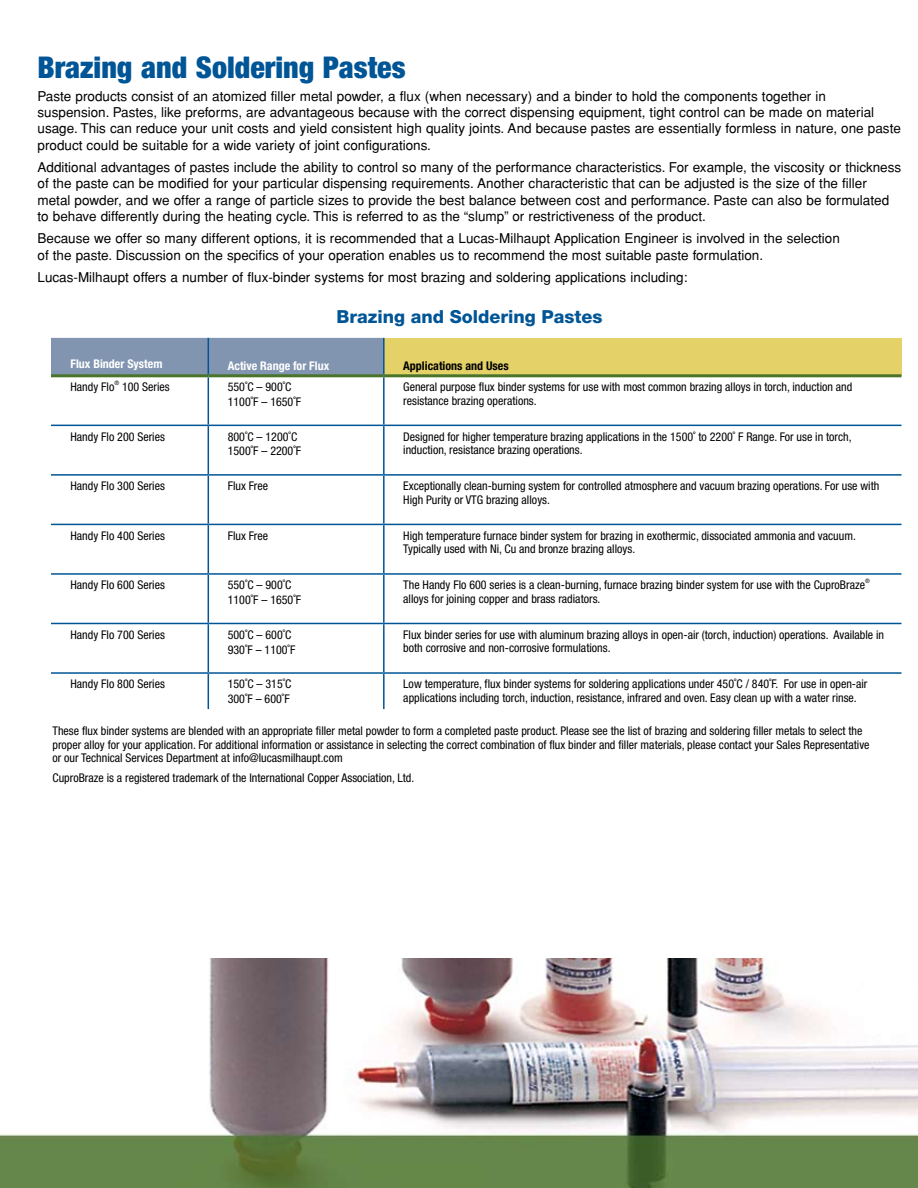
<style>
.page{position:relative;width:918px;height:1188px;background:#fff}
.page>*{position:absolute;margin:0;border:0;box-sizing:border-box;transform-origin:0 0}
.t1{font:900 condensed 30px "Helvetica Neue";color:#005596}
.t2{font:800 18px "Helvetica Neue";color:#005596}
.t3{font:13.5px/16.2px "Helvetica";color:#000}
.t4{font:condensed 12px/13.5px "Helvetica Neue";color:#000}
.t5{font:700 condensed 12px "Helvetica Neue";color:#fff}
.t6{font:700 condensed 12px "Helvetica Neue";color:#000}
.t7{font:condensed 6px "Helvetica Neue";color:#000}
</style>
<div class="page">
<div style="left:51px;top:338px;width:332px;height:36px;background:#8194b0"></div>
<div style="left:384px;top:338px;width:518px;height:38px;background:#e4d168"></div>
<hr style="left:51px;top:374px;width:157px;height:3px;background:#49742a">
<hr style="left:51px;top:425px;width:157px;height:1px;background:#005596">
<hr style="left:51px;top:474px;width:157px;height:2px;background:#005596">
<hr style="left:51px;top:524px;width:157px;height:1px;background:#005596">
<hr style="left:51px;top:573px;width:157px;height:2px;background:#005596">
<hr style="left:51px;top:623px;width:157px;height:1px;background:#005596">
<hr style="left:51px;top:672px;width:157px;height:2px;background:#005596">
<hr style="left:208px;top:426px;width:1px;height:48px;background:#005596">
<hr style="left:208px;top:474px;width:176px;height:2px;background:#005596">
<hr style="left:208px;top:476px;width:1px;height:48px;background:#005596">
<hr style="left:208px;top:524px;width:176px;height:1px;background:#005596">
<hr style="left:208px;top:525px;width:1px;height:48px;background:#005596">
<hr style="left:208px;top:573px;width:176px;height:2px;background:#005596">
<hr style="left:208px;top:575px;width:1px;height:48px;background:#005596">
<hr style="left:208px;top:623px;width:176px;height:1px;background:#005596">
<hr style="left:208px;top:624px;width:1px;height:48px;background:#005596">
<hr style="left:208px;top:672px;width:176px;height:2px;background:#005596">
<hr style="left:208px;top:674px;width:1px;height:35px;background:#005596">
<hr style="left:208px;top:377px;width:1px;height:48px;background:#005596">
<hr style="left:208px;top:425px;width:176px;height:1px;background:#005596">
<hr style="left:208px;top:338px;width:1px;height:36px;background:#005596">
<hr style="left:208px;top:374px;width:176px;height:3px;background:#49742a">
<hr style="left:383px;top:338px;width:2px;height:36px;background:#005596">
<hr style="left:383px;top:377px;width:2px;height:48px;background:#005596">
<hr style="left:384px;top:425px;width:518px;height:1px;background:#005596">
<hr style="left:383px;top:426px;width:2px;height:48px;background:#005596">
<hr style="left:384px;top:474px;width:518px;height:2px;background:#005596">
<hr style="left:383px;top:476px;width:2px;height:48px;background:#005596">
<hr style="left:384px;top:524px;width:518px;height:1px;background:#005596">
<hr style="left:383px;top:525px;width:2px;height:48px;background:#005596">
<hr style="left:384px;top:573px;width:518px;height:2px;background:#005596">
<hr style="left:383px;top:575px;width:2px;height:48px;background:#005596">
<hr style="left:384px;top:623px;width:518px;height:1px;background:#005596">
<hr style="left:383px;top:624px;width:2px;height:48px;background:#005596">
<hr style="left:384px;top:672px;width:518px;height:2px;background:#005596">
<hr style="left:383px;top:674px;width:2px;height:35px;background:#005596">
<hr style="left:384px;top:374px;width:518px;height:3px;background:#49742a">
<img style="left:0;top:958px;width:918px;height:230px">
<h1 class="t1" style="left:38px;top:49px;width:370px">Brazing and Soldering Pastes</h1>
<p class="t3" style="left:38px;top:88px;width:865px">Paste products consist of an atomized filler metal powder, a flux (when necessary) and a binder to hold the components together in suspension. Pastes, like preforms, are advantageous because with the correct dispensing equipment, tight control can be made on material usage. This can reduce your unit costs and yield consistent high quality joints. And because pastes are essentially formless in nature, one paste product could be suitable for a wide variety of joint configurations.</p>
<p class="t3" style="left:38px;top:159px;width:865px">Additional advantages of pastes include the ability to control so many of the performance characteristics. For example, the viscosity or thickness of the paste can be modified for your particular dispensing requirements. Another characteristic that can be adjusted is the size of the filler metal powder, and we offer a range of particle sizes to provide the best balance between cost and performance. Paste can also be formulated to behave differently during the heating cycle. This is referred to as the “slump” or restrictiveness of the product.</p>
<p class="t3" style="left:38px;top:231px;width:804px">Because we offer so many different options, it is recommended that a Lucas-Milhaupt Application Engineer is involved in the selection of the paste. Discussion on the specifics of your operation enables us to recommend the most suitable paste formulation.</p>
<p class="t3" style="left:38px;top:269px;width:652px">Lucas-Milhaupt offers a number of flux-binder systems for most brazing and soldering applications including:</p>
<h2 class="t2" style="left:336px;top:306px;width:268px">Brazing and Soldering Pastes</h2>
<p class="t5" style="left:70px;top:357px;width:93px">Flux Binder System</p>
<p class="t5" style="left:228px;top:358px;width:103px">Active Range for Flux</p>
<p class="t6" style="left:403px;top:358px;width:107px">Applications and Uses</p>
<p class="t4" style="left:70px;top:380px;width:45px">Handy Flo</p>
<p class="t7" style="left:114px;top:380px;width:6px">®</p>
<p class="t4" style="left:122px;top:380px;width:49px">100 Series</p>
<p class="t4" style="left:228px;top:380px;width:75px;line-height:14.5px">550˚C – 900˚C<br>1100˚F – 1650˚F</p>
<p class="t4" style="left:403px;top:380px;width:451px">General purpose flux binder systems for use with most common brazing alloys in torch, induction and resistance brazing operations.</p>
<p class="t4" style="left:70px;top:430px;width:96px">Handy Flo 200 Series</p>
<p class="t4" style="left:228px;top:429px;width:75px;line-height:14.5px">800˚C – 1200˚C<br>1500˚F – 2200˚F</p>
<p class="t4" style="left:403px;top:430px;width:450px">Designed for higher temperature brazing applications in the 1500˚ to 2200˚ F Range. For use in torch, induction, resistance brazing operations.</p>
<p class="t4" style="left:70px;top:479px;width:96px">Handy Flo 300 Series</p>
<p class="t4" style="left:228px;top:479px;width:42px">Flux Free</p>
<p class="t4" style="left:403px;top:479px;width:478px">Exceptionally clean-burning system for controlled atmosphere and vacuum brazing operations. For use with<br>High Purity or VTG brazing alloys.</p>
<p class="t4" style="left:70px;top:529px;width:96px">Handy Flo 400 Series</p>
<p class="t4" style="left:228px;top:529px;width:42px">Flux Free</p>
<p class="t4" style="left:403px;top:529px;width:454px">High temperature furnace binder system for brazing in exothermic, dissociated ammonia and vacuum.<br>Typically used with Ni, Cu and bronze brazing alloys.</p>
<p class="t4" style="left:70px;top:578px;width:96px">Handy Flo 600 Series</p>
<p class="t4" style="left:228px;top:578px;width:75px;line-height:14.5px">550˚C – 900˚C<br>1100˚F – 1650˚F</p>
<p class="t4" style="left:403px;top:578px;width:463px">The Handy Flo 600 series is a clean-burning, furnace brazing binder system for use with the CuproBraze</p>
<p class="t7" style="left:865px;top:578px;width:6px">®</p>
<p class="t4" style="left:403px;top:592px;width:199px">alloys for joining copper and brass radiators.</p>
<p class="t4" style="left:70px;top:628px;width:96px">Handy Flo 700 Series</p>
<p class="t4" style="left:228px;top:627px;width:69px;line-height:14.5px">500˚C – 600˚C<br>930˚F – 1100˚F</p>
<p class="t4" style="left:403px;top:628px;width:482px">Flux binder series for use with aluminum brazing alloys in open-air (torch, induction) operations. Available in both corrosive and non-corrosive formulations.</p>
<p class="t4" style="left:70px;top:677px;width:96px">Handy Flo 800 Series</p>
<p class="t4" style="left:228px;top:677px;width:65px;line-height:14.5px">150˚C – 315˚C<br>300˚F – 600˚F</p>
<p class="t4" style="left:403px;top:677px;width:466px">Low temperature, flux binder systems for soldering applications under 450˚C / 840˚F. For use in open-air applications including torch, induction, resistance, infrared and oven. Easy clean up with a water rinse.</p>
<p class="t4" style="left:52px;top:724px;width:819px">These flux binder systems are blended with an appropriate filler metal powder to form a completed paste product. Please see the list of brazing and soldering filler metals to select the proper alloy for your application. For additional information or assistance in selecting the correct combination of flux binder and filler materials, please contact your Sales Representative or our Technical Services Department at info@lucasmilhaupt.com</p>
<p class="t4" style="left:52px;top:771px;width:363px">CuproBraze is a registered trademark of the International Copper Association, Ltd.</p>
</div>
